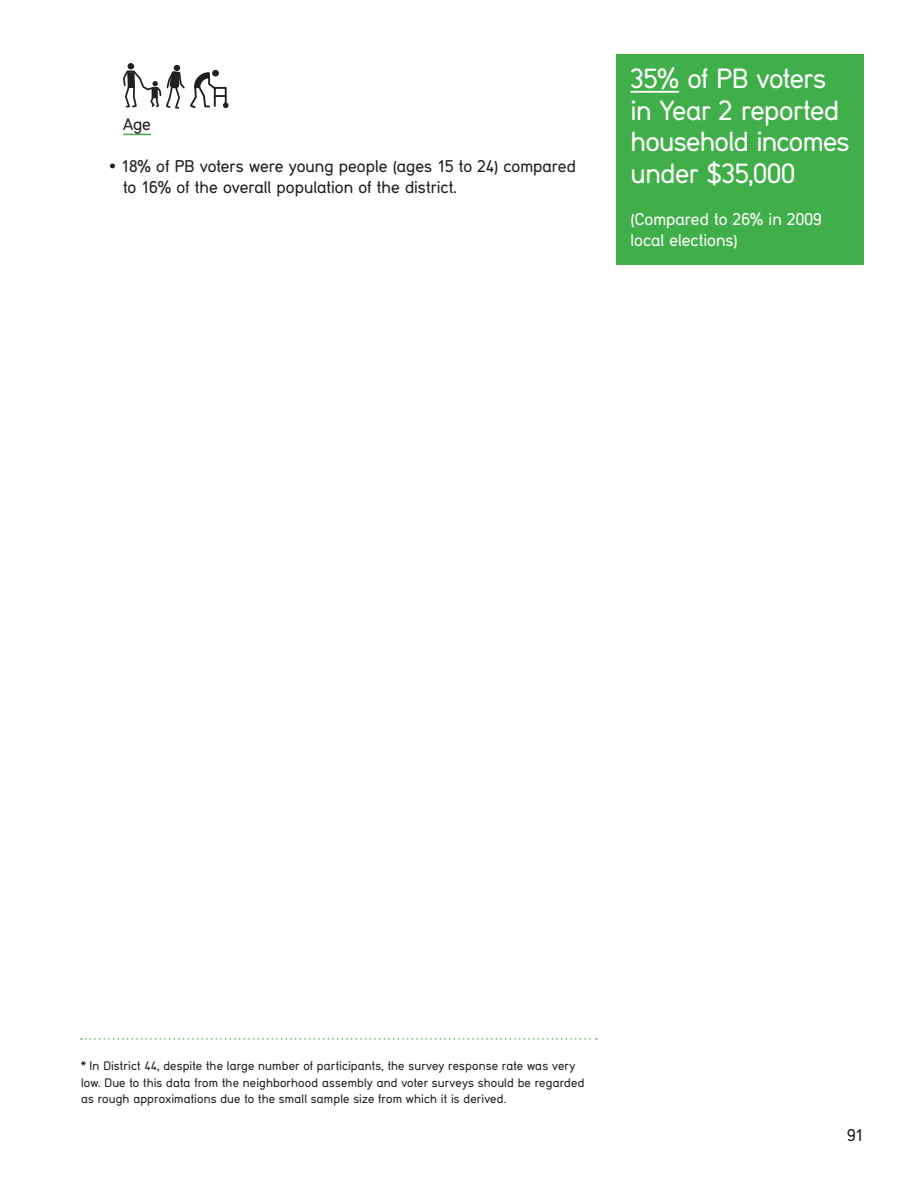
<style>
.page{position:relative;width:918px;height:1188px;background:#fff}
.page>*{position:absolute;margin:0;border:0;box-sizing:border-box;transform-origin:0 0}
.Sidebar_Pullquote{font:27px/31.5px "Gravostyle Basic";letter-spacing:-.025em;color:#fff}
.Bullets{font:16.5px/21px "Gravostyle Basic";color:#231f20}
.Sidebar_Pullquote-2{font:16.5px/21px "Gravostyle Basic";color:#fff}
.Endnotes{font:12px/16.5px "Gravostyle Basic";letter-spacing:.01em;color:#231f20}
</style>
<div class="page">
<svg style="left:123px;top:134px;width:28px;height:1px"></svg>
<svg style="left:123px;top:63px;width:106px;height:46px"></svg>
<div style="left:617px;top:54px;width:247px;height:211px;background:#40ae49"></div>
<hr style="left:630px;top:91px;width:49px;height:2px;background:#fff">
<svg style="left:81px;top:1038px;width:516px;height:2px"></svg>
<p class="Bullets" style="left:123px;top:113px;width:29px">Age</p>
<p class="Bullets" style="left:123px;top:155px;width:455px;text-indent:-14px">• 18% of PB voters were young people (ages 15 to 24) compared to 16% of the overall population of the district.</p>
<p class="Sidebar_Pullquote" style="left:630px;top:62px;width:221px">35% of PB voters in Year 2 reported household incomes under $35,000</p>
<p class="Sidebar_Pullquote-2" style="left:630px;top:208px;width:193px">(Compared to 26% in 2009 local elections)</p>
<p class="Endnotes" style="left:81px;top:1058px;width:505px">* In District 44, despite the large number of participants, the survey response rate was very low. Due to this data from the neighborhood assembly and voter surveys should be regarded as rough approximations due to the small sample size from which it is derived.</p>
<h2 class="Bullets" style="left:847px;top:1124px;width:18px">91</h2>
</div>
